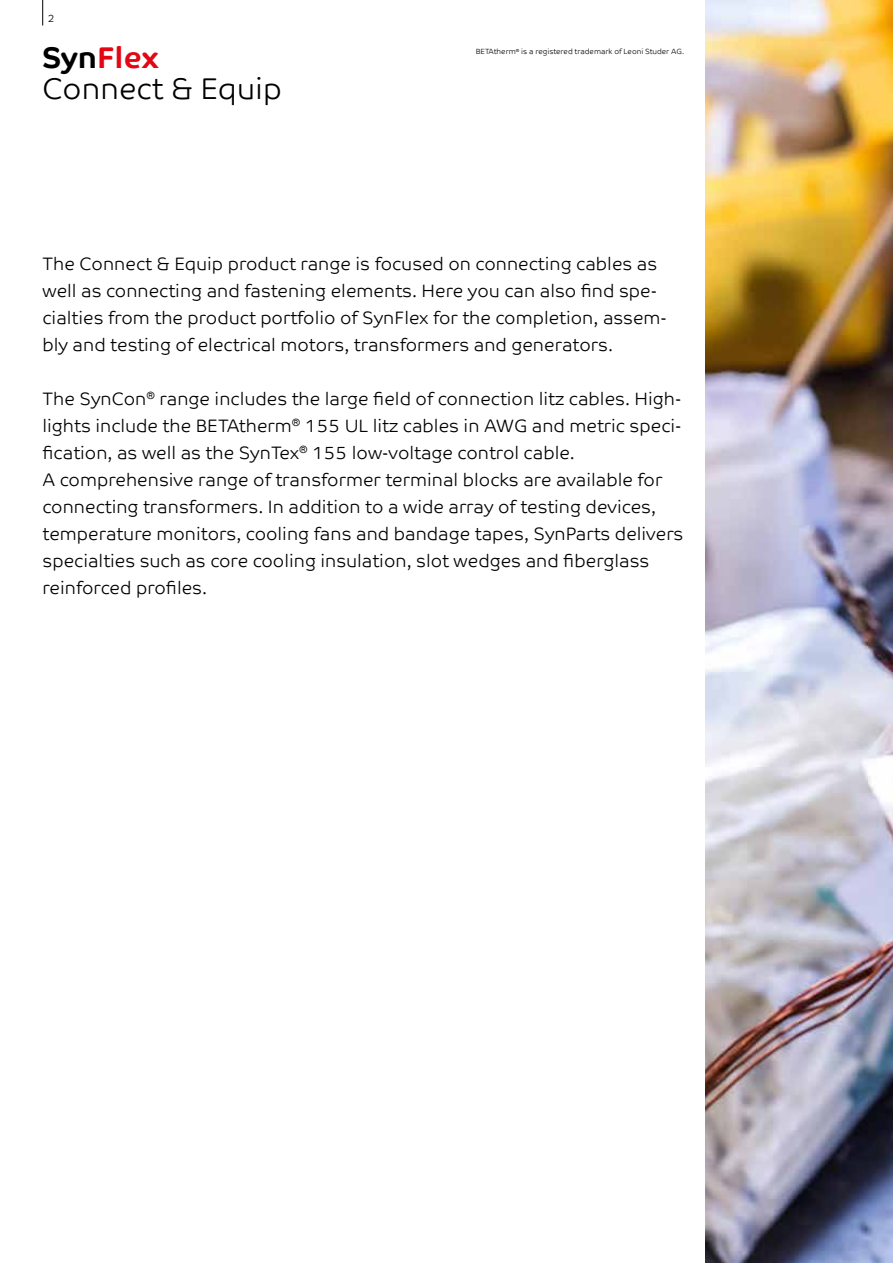
<style>
.page{position:relative;width:893px;height:1263px;background:#fff}
.page>*{position:absolute;margin:0;border:0;box-sizing:border-box;transform-origin:0 0}
.t1{font:300 30px/31.5px "Co Text";color:#000}
.t2{font:300 18px/27px "Co Text";color:#000}
.t3{font:300 10.5px "Co Text";color:#000}
.t4{font:300 7.5px "Co Text";color:#000}
.s1{font-weight:700}
.s2{font-weight:700;color:#e30613}
</style>
<div class="page">
<svg style="left:42px;top:0;width:1px;height:26px"></svg>
<img style="left:706px;top:0;width:187px;height:1263px">
<p class="t3" style="left:48px;top:12px;width:8px">2</p>
<h1 class="t1" style="left:43px;top:41px;width:241px"><span class="s1">Syn</span><span class="s2">Flex<br></span>Connect &amp; Equip</h1>
<p class="t4" style="left:476px;top:47px;width:210px">BETAtherm<sup>®</sup> is a registered trademark of Leoni Studer AG.</p>
<p class="t2" style="left:43px;top:250px;width:626px">The Connect &amp; Equip product range is focused on connecting cables as well as connecting and fastening elements. Here you can also find spe&shy;cialties from the product portfolio of SynFlex for the completion, assem&shy;bly and testing of electrical motors, transformers and generators.</p>
<p class="t2" style="left:43px;top:385px;width:642px">The SynCon<sup>®</sup> range includes the large field of connection litz cables. High&shy;lights include the BETAtherm<sup>®</sup> 155 UL litz cables in AWG and metric speci&shy;fication, as well as the SynTex<sup>®</sup> 155 low-voltage control cable.<br>A comprehensive range of transformer terminal blocks are available for connecting transformers. In addition to a wide array of testing devices, temperature monitors, cooling fans and bandage tapes, SynParts delivers specialties such as core cooling insulation, slot wedges and fiberglass reinforced profiles.</p>
</div>
